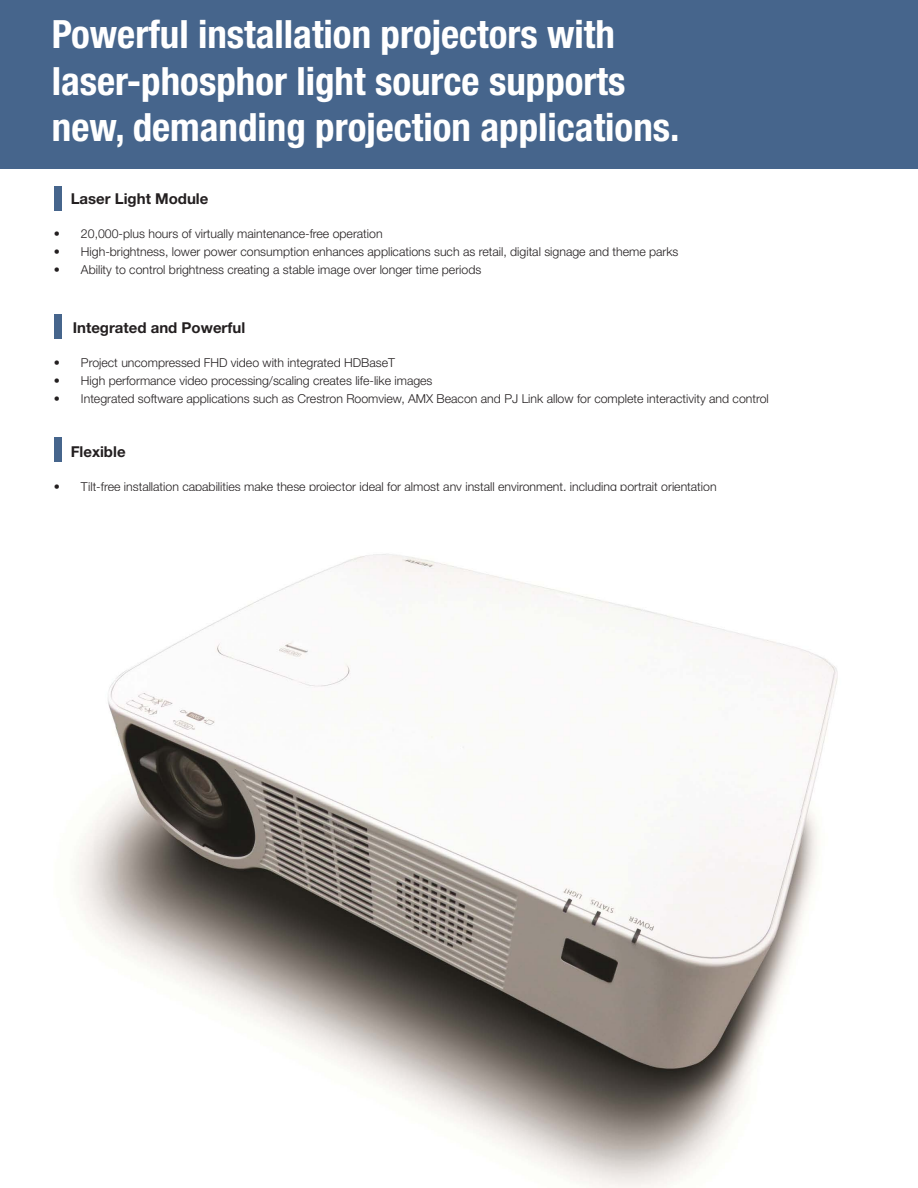
<style>
.page{position:relative;width:918px;height:1188px;background:#fff}
.page>*{position:absolute;margin:0;border:0;box-sizing:border-box;transform-origin:0 0}
.t1{font:700 condensed 39px/46.5px "Helvetica Neue LT Std";color:#fff}
.t2{font:700 15px "Helvetica Neue LT Std";color:#231f20}
.t3{font:300 12.3px "Helvetica Neue LT Std";color:#231f20}
.s1{font-weight:700}
</style>
<div class="page">
<div style="left:0;top:0;width:918px;height:169px;background:#46658c"></div>
<div style="left:54px;top:187px;width:7px;height:24px;background:#46658c"></div>
<div style="left:54px;top:315px;width:7px;height:24px;background:#46658c"></div>
<div style="left:54px;top:437px;width:7px;height:24px;background:#46658c"></div>
<img style="left:74px;top:554px;width:764px;height:634px">
<h1 class="t1" style="left:52px;top:11px;width:629px">Powerful installation projectors with laser-phosphor light source supports new, demanding projection applications.</h1>
<p class="t2" style="left:71px;top:189px;width:139px">Laser Light Module</p>
<p class="t3" style="left:54px;top:226px;width:330px"><span class="s1">•</span> 20,000-plus hours of virtually maintenance-free operation</p>
<p class="t3" style="left:54px;top:244px;width:626px"><span class="s1">•</span> High-brightness, lower power consumption enhances applications such as retail, digital signage and theme parks</p>
<p class="t3" style="left:54px;top:262px;width:429px"><span class="s1">•</span> Ability to control brightness creating a stable image over longer time periods</p>
<p class="t2" style="left:73px;top:318px;width:174px">Integrated and Powerful</p>
<p class="t3" style="left:54px;top:355px;width:342px"><span class="s1">•</span> Project uncompressed FHD video with integrated HDBaseT</p>
<p class="t3" style="left:54px;top:373px;width:380px"><span class="s1">•</span> High performance video processing/scaling creates life-like images</p>
<p class="t3" style="left:54px;top:391px;width:716px"><span class="s1">•</span> Integrated software applications such as Crestron Roomview, AMX Beacon and PJ Link allow for complete interactivity and control</p>
<p class="t2" style="left:71px;top:442px;width:56px">Flexible</p>
<p class="t3" style="left:54px;top:479px;width:664px"><span class="s1">•</span> Tilt-free installation capabilities make these projector ideal for almost any install environment, including portrait orientation</p>
</div>
